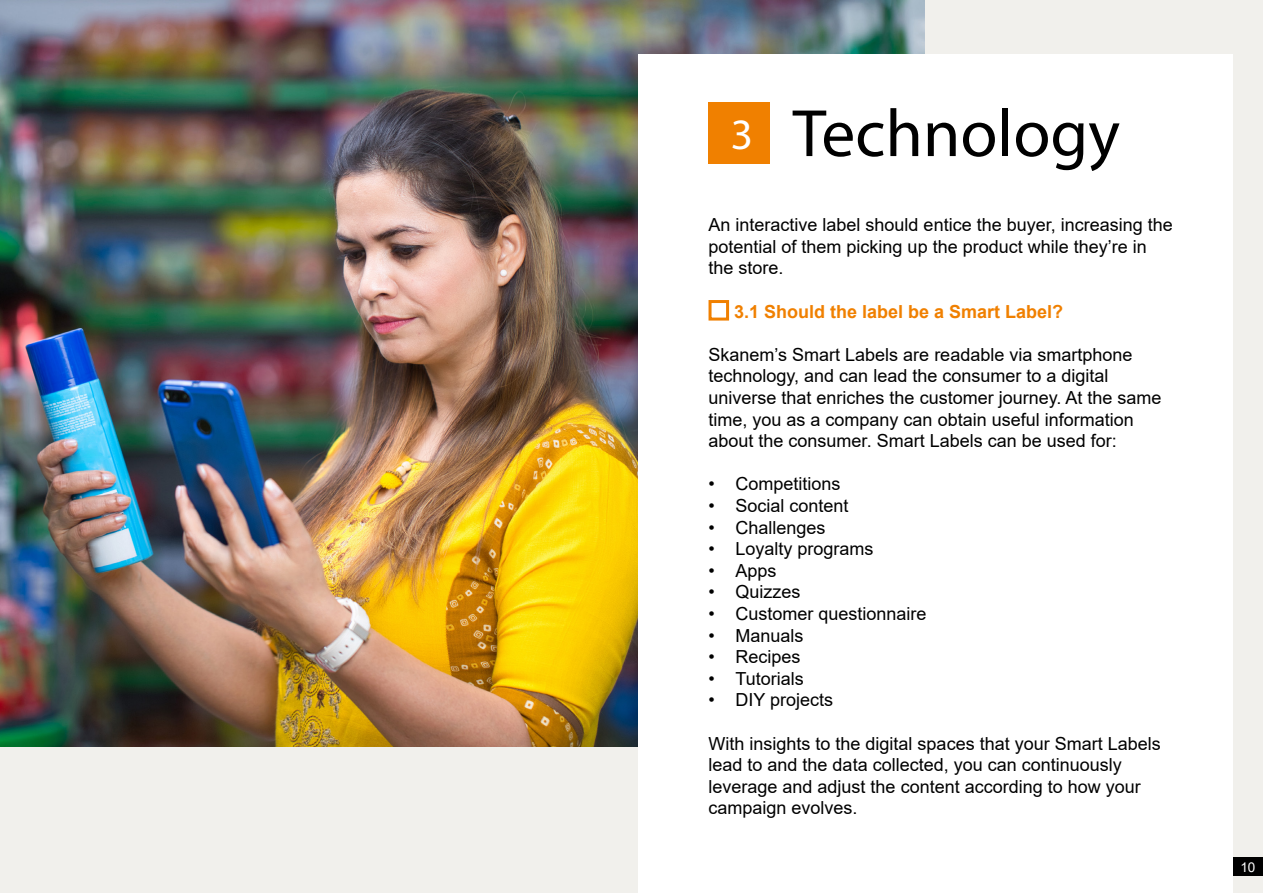
<style>
.page{position:relative;width:1263px;height:893px;background:#f1f0ec}
.page>*{position:absolute;margin:0;border:0;box-sizing:border-box;transform-origin:0 0}
.t1{font:67.5px "Myriad Pro";color:#000}
.t2{font:18px/21.6px "Arial";color:#000}
.t3{font:700 18px "Arial";color:#f08000}
.t4{font:13.5px "Arial";color:#fff}
.s1{font-size:43.5px;color:#fff}
</style>
<div class="page">
<div style="left:1233px;top:858px;width:30px;height:18px;background:#000"></div>
<img style="left:0;top:0;width:924px;height:746px">
<div style="left:638px;top:54px;width:595px;height:839px;background:#fff"></div>
<div style="left:708px;top:102px;width:62px;height:62px;background:#f08000"></div>
<div style="left:708px;top:300px;width:21px;height:21px;border:3px solid #f08000"></div>
<h1 class="t1" style="left:731px;top:92px;width:391px"><span class="s1">3</span> Technology</h1>
<p class="t2" style="left:708px;top:214px;width:466px">An interactive label should entice the buyer, increasing the potential of them picking up the product while they’re in the store.</p>
<p class="t3" style="left:734px;top:299px;width:331px">3.1 Should the label be a Smart Label?</p>
<p class="t2" style="left:708px;top:344px;width:454px">Skanem’s Smart Labels are readable via smartphone technology, and can lead the consumer to a digital universe that enriches the customer journey. At the same time, you as a company can obtain useful information about the consumer. Smart Labels can be used for:</p>
<p class="t2" style="left:708px;top:473px;width:134px">• Competitions</p>
<p class="t2" style="left:708px;top:495px;width:142px">• Social content</p>
<p class="t2" style="left:708px;top:516px;width:119px">• Challenges</p>
<p class="t2" style="left:708px;top:538px;width:167px">• Loyalty programs</p>
<p class="t2" style="left:708px;top:560px;width:70px">• Apps</p>
<p class="t2" style="left:708px;top:581px;width:94px">• Quizzes</p>
<p class="t2" style="left:708px;top:603px;width:220px">• Customer questionnaire</p>
<p class="t2" style="left:708px;top:624px;width:97px">• Manuals</p>
<p class="t2" style="left:708px;top:646px;width:94px">• Recipes</p>
<p class="t2" style="left:708px;top:668px;width:97px">• Tutorials</p>
<p class="t2" style="left:708px;top:689px;width:126px">• DIY projects</p>
<p class="t2" style="left:708px;top:732px;width:454px">With insights to the digital spaces that your Smart Labels lead to and the data collected, you can continuously leverage and adjust the content according to how your campaign evolves.</p>
<p class="t4" style="left:1240px;top:858px;width:17px">10</p>
</div>
